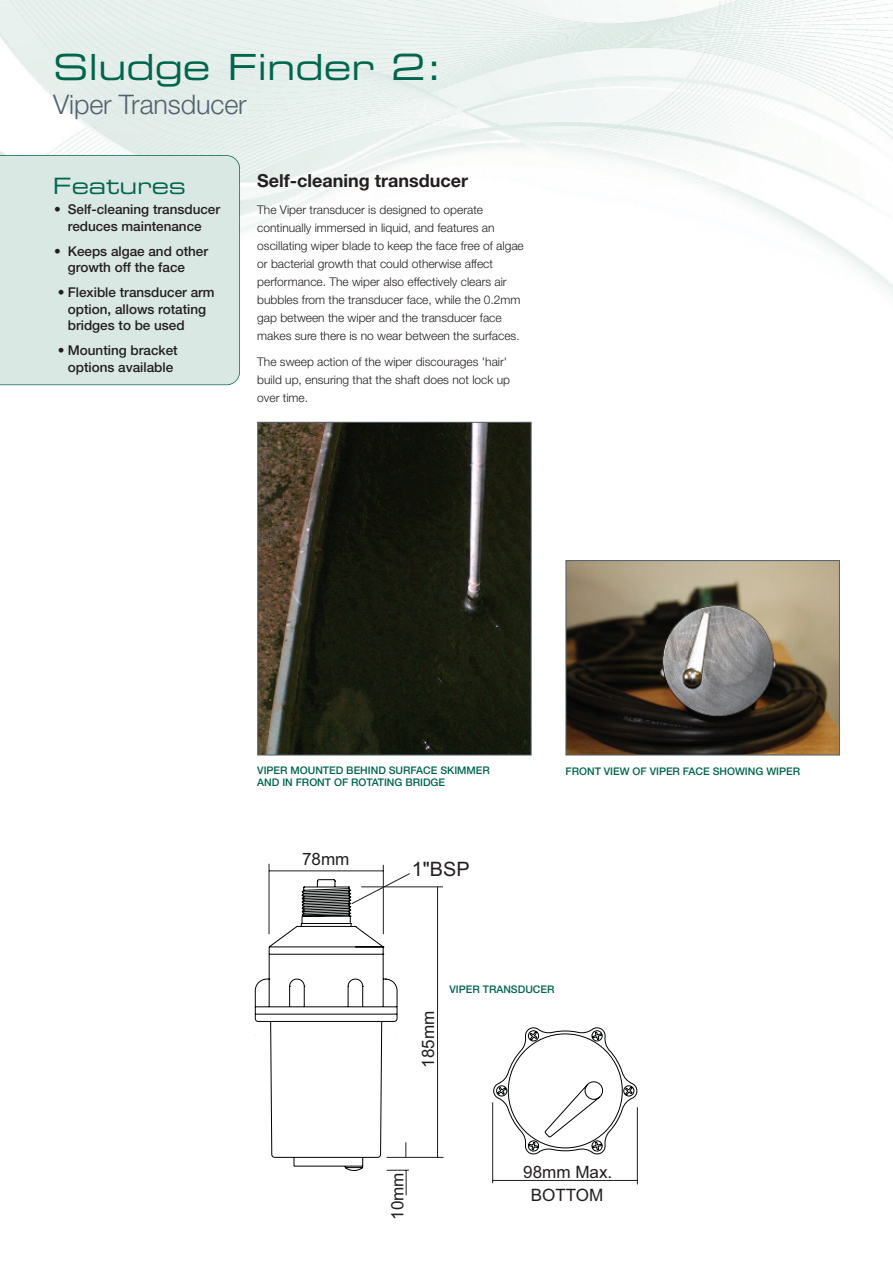
<style>
.page{position:relative;width:893px;height:1263px;background:#fff}
.page>*{position:absolute;margin:0;border:0;box-sizing:border-box;transform-origin:0 0}
.t1{font:36px "Eurostile Extended Two";letter-spacing:-.005em;color:#00654d}
.t2{font:300 27px "Helvetica Neue CE";letter-spacing:-.005em;color:#52626f}
.t3{font:22.5px "Eurostile Extended Two";color:#00654d}
.t4{font:19.8px "Arial";color:#231f20}
.t5{font:700 18px "Helvetica Neue CE";color:#231f20}
.t6{font:17.1px "Arial";color:#231f20}
.t7{font:500 13.5px/16.5px "Helvetica Neue";color:#231f20;text-align:center}
.t8{font:300 12px/18px "Helvetica Neue CE";color:#231f20}
.t9{font:500 10.5px/12px "Helvetica Neue";color:#00654d}
</style>
<div class="page">
<img style="left:0;top:0;width:893px;height:552px">
<svg style="left:493px;top:1027px;width:144px;height:128px"></svg>
<hr style="left:437px;top:887px;width:1px;height:270px;background:#231f20">
<hr style="left:387px;top:1157px;width:57px;height:1px;background:#231f20">
<hr style="left:361px;top:886px;width:82px;height:1px;background:#231f20">
<hr style="left:493px;top:1180px;width:144px;height:1px;background:#231f20">
<hr style="left:492px;top:1102px;width:1px;height:81px;background:#231f20">
<hr style="left:637px;top:1107px;width:1px;height:77px;background:#231f20">
<hr style="left:269px;top:870px;width:114px;height:1px;background:#231f20">
<hr style="left:269px;top:864px;width:1px;height:70px;background:#231f20">
<hr style="left:383px;top:865px;width:1px;height:69px;background:#231f20">
<svg style="left:255px;top:873px;width:155px;height:322px"></svg>
<img style="left:568px;top:562px;width:270px;height:191px">
<div style="left:566px;top:560px;width:274px;height:195px;border:1px solid #52626f"></div>
<img style="left:259px;top:424px;width:270px;height:329px">
<div style="left:257px;top:422px;width:274px;height:333px;border:1px solid #52626f"></div>
<div style="left:0;top:155px;width:240px;height:230px;background:#dae8e4"></div>
<h1 class="t1" style="left:53px;top:54px;width:391px">Sludge Finder 2:</h1>
<h2 class="t2" style="left:53px;top:95px;width:195px">Viper Transducer</h2>
<h3 class="t3" style="left:53px;top:177px;width:135px">Features</h3>
<p class="t7" style="left:54px;top:203px;width:168px">• Self-cleaning transducer reduces maintenance</p>
<p class="t7" style="left:68px;top:244px;width:142px;text-align:left;text-indent:-14px">• Keeps algae and other growth off the face</p>
<p class="t7" style="left:68px;top:286px;width:148px;text-align:left;text-indent:-10px">• Flexible transducer arm option, allows rotating bridges to be used</p>
<p class="t7" style="left:58px;top:344px;width:121px">• Mounting bracket options available</p>
<h3 class="t5" style="left:257px;top:174px;width:212px">Self-cleaning transducer</h3>
<p class="t8" style="left:257px;top:202px;width:268px">The Viper transducer is designed to operate continually immersed in liquid, and features an oscillating wiper blade to keep the face free of algae or bacterial growth that could otherwise affect performance. The wiper also effectively clears air bubbles from the transducer face, while the 0.2mm gap between the wiper and the transducer face makes sure there is no wear between the surfaces.</p>
<p class="t8" style="left:257px;top:354px;width:254px">The sweep action of the wiper discourages 'hair' build up, ensuring that the shaft does not lock up over time.</p>
<p class="t9" style="left:257px;top:765px;width:234px">VIPER MOUNTED BEHIND SURFACE SKIMMER<br>AND IN FRONT OF ROTATING BRIDGE</p>
<p class="t9" style="left:566px;top:766px;width:236px">FRONT VIEW OF VIPER FACE SHOWING WIPER</p>
<h3 class="t6" style="left:302px;top:848px;width:49px">78mm</h3>
<h3 class="t4" style="left:412px;top:856px;width:59px">1"BSP</h3>
<h3 class="t6" style="left:417px;top:1068px;width:58px;rotate:-90deg">185mm</h3>
<p class="t9" style="left:450px;top:984px;width:106px">VIPER TRANSDUCER</p>
<h3 class="t6" style="left:386px;top:1220px;width:49px;rotate:-90deg">10mm</h3>
<h3 class="t6" style="left:523px;top:1160px;width:91px">98mm Max.</h3>
<h3 class="t6" style="left:531px;top:1183px;width:74px">BOTTOM</h3>
</div>
